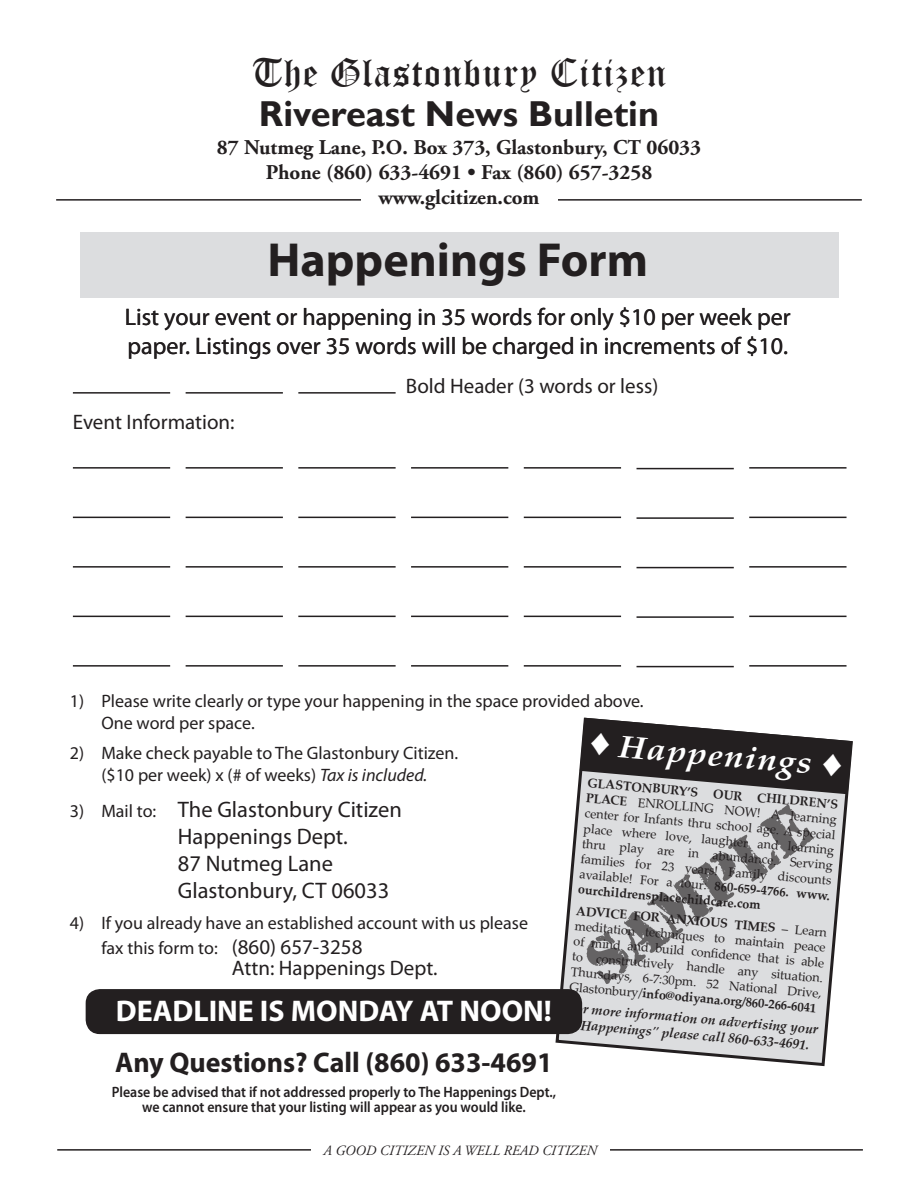
<style>
.page{position:relative;width:918px;height:1188px;background:#fff}
.page>*{position:absolute;margin:0;border:0;box-sizing:border-box;transform-origin:0 0}
.t1{font:66px "Rubber Stamp Let Plain";color:#231f20}
.t2{font:700 48px "Myriad Pro";color:#231f20}
.t3{font:39px "Old English Text";letter-spacing:.03em;color:#231f20}
.t4{font:700 36px "Gill Sans";color:#231f20}
.t5{font:italic 700 31.2px "Palatino Linotype";color:#fff;scale:1.1 1}
.t6{font:700 30px "Myriad Pro";color:#fff}
.t7{font:700 28.5px "Myriad Pro";color:#231f20}
.t8{font:24px/28.8px "Myriad Pro";color:#231f20}
.t9{font:22.5px/27px "Myriad Pro";color:#231f20}
.t10{font:700 21px/25.2px "Adobe Garamond";color:#231f20;text-align:center}
.t11{font:21px "Myriad Pro";color:#231f20}
.t12{font:18px/21.6px "Myriad Pro";color:#231f20}
.t13{font:600 15px/15.8px "Myriad Pro";color:#231f20;text-align:center;scale:.93 1}
.t14{font:italic 14.1px "Adobe Garamond";color:#231f20}
.t15{font:italic 700 13.5px/16.5px "Palatino Linotype";color:#231f20;text-align:center}
.t16{font:12.75px/15.3px "Palatino Linotype";color:#231f20}
.t17{font:700 12.75px/15.3px "Palatino Linotype";color:#231f20}
.s1{font-style:italic}
.s2{font-size:18px}
.s3{font-size:21px}
.s4{font-weight:400}
.s5{font-weight:700}
</style>
<div class="page">
<hr style="left:56px;top:199px;width:806px;height:2px;background:#231f20">
<div style="left:361px;top:192px;width:196px;height:18px;background:#fff"></div>
<hr style="left:57px;top:1149px;width:806px;height:2px;background:#231f20">
<div style="left:311px;top:1142px;width:298px;height:18px;background:#fff"></div>
<svg style="left:554px;top:717px;width:299px;height:350px"></svg>
<svg style="left:580px;top:718px;width:272px;height:76px"></svg>
<div style="left:86px;top:990px;width:495px;height:43px;background:#231f20;border-radius:14px"></div>
<div style="left:86px;top:989px;width:496px;height:45px;border:2px solid #231f20;border-radius:14px"></div>
<hr style="left:73px;top:467px;width:97px;height:2px;background:#231f20">
<hr style="left:186px;top:467px;width:97px;height:2px;background:#231f20">
<hr style="left:298px;top:467px;width:98px;height:2px;background:#231f20">
<hr style="left:411px;top:467px;width:97px;height:2px;background:#231f20">
<hr style="left:524px;top:467px;width:97px;height:2px;background:#231f20">
<hr style="left:637px;top:468px;width:97px;height:1px;background:#231f20">
<hr style="left:749px;top:467px;width:98px;height:2px;background:#231f20">
<hr style="left:73px;top:517px;width:97px;height:1px;background:#231f20">
<hr style="left:186px;top:517px;width:97px;height:1px;background:#231f20">
<hr style="left:298px;top:517px;width:98px;height:1px;background:#231f20">
<hr style="left:411px;top:517px;width:97px;height:1px;background:#231f20">
<hr style="left:524px;top:517px;width:97px;height:1px;background:#231f20">
<hr style="left:637px;top:517px;width:97px;height:2px;background:#231f20">
<hr style="left:749px;top:517px;width:98px;height:1px;background:#231f20">
<hr style="left:73px;top:566px;width:97px;height:2px;background:#231f20">
<hr style="left:186px;top:566px;width:97px;height:2px;background:#231f20">
<hr style="left:298px;top:566px;width:98px;height:2px;background:#231f20">
<hr style="left:411px;top:566px;width:97px;height:2px;background:#231f20">
<hr style="left:524px;top:566px;width:97px;height:2px;background:#231f20">
<hr style="left:637px;top:567px;width:97px;height:1px;background:#231f20">
<hr style="left:749px;top:566px;width:98px;height:2px;background:#231f20">
<hr style="left:73px;top:616px;width:97px;height:1px;background:#231f20">
<hr style="left:186px;top:616px;width:97px;height:1px;background:#231f20">
<hr style="left:298px;top:616px;width:98px;height:1px;background:#231f20">
<hr style="left:411px;top:616px;width:97px;height:1px;background:#231f20">
<hr style="left:524px;top:616px;width:97px;height:1px;background:#231f20">
<hr style="left:637px;top:616px;width:97px;height:2px;background:#231f20">
<hr style="left:749px;top:616px;width:98px;height:1px;background:#231f20">
<hr style="left:73px;top:665px;width:97px;height:2px;background:#231f20">
<hr style="left:186px;top:665px;width:97px;height:2px;background:#231f20">
<hr style="left:298px;top:665px;width:98px;height:2px;background:#231f20">
<hr style="left:411px;top:665px;width:97px;height:2px;background:#231f20">
<hr style="left:524px;top:665px;width:97px;height:2px;background:#231f20">
<hr style="left:637px;top:666px;width:97px;height:1px;background:#231f20">
<hr style="left:749px;top:665px;width:98px;height:2px;background:#231f20">
<hr style="left:73px;top:392px;width:97px;height:2px;background:#231f20">
<hr style="left:186px;top:392px;width:97px;height:2px;background:#231f20">
<hr style="left:298px;top:392px;width:98px;height:2px;background:#231f20">
<div style="left:80px;top:232px;width:759px;height:65px;background:#dcdddf"></div>
<h3 class="t3" style="left:252px;top:48px;width:416px">The Glastonbury Citizen</h3>
<h3 class="t4" style="left:259px;top:92px;width:402px">Rivereast News Bulletin</h3>
<h3 class="t10" style="left:217px;top:135px;width:486px">87 Nutmeg Lane, P.O. Box 373, Glastonbury, CT 06033<br>Phone (860) 633‑4691 • Fax (860) 657-3258 www.glcitizen.com</h3>
<h2 class="t2" style="left:268px;top:229px;width:382px">Happenings Form</h2>
<h3 class="t8" style="left:125px;top:303px;width:667px">List your event or happening in 35 words for only $10 per week per paper. Listings over 35 words will be charged in increments of $10.</h3>
<h3 class="t11" style="left:73px;top:409px;width:163px">Event Information:</h3>
<h3 class="t11" style="left:406px;top:373px;width:254px">Bold Header (3 words or less)</h3>
<h3 class="t12" style="left:101px;top:690px;width:544px;text-indent:-32px">1) Please write clearly or type your happening in the space provided above.<br>One word per space.</h3>
<h3 class="t12" style="left:70px;top:742px;width:390px;text-align:center">2) Make check payable to The Glastonbury Citizen. ($10 per week) x (# of weeks) <span class="s1">Tax is included.</span></h3>
<h3 class="t9" style="left:178px;top:796px;width:225px;text-indent:-108px"><span class="s2">3) Mail to:</span> The Glastonbury Citizen<br>Happenings Dept.<br>87 Nutmeg Lane<br>Glastonbury, CT 06033</h3>
<h3 class="t12" style="left:101px;top:910px;width:428px;line-height:25.2px;text-indent:-32px">4) If you already have an established account with us please fax this form to: <span class="s3">(860) 657-3258</span></h3>
<h3 class="t11" style="left:232px;top:955px;width:207px">Attn: Happenings Dept.</h3>
<h3 class="t5" style="left:592px;top:722px;width:232px;rotate:5deg">♦ Happenings ♦</h3>
<p class="t17" style="left:588px;top:774px;width:177px;rotate:5deg">Glastonbury’s<br>Plac e <span class="s4">enrolling now!</span></p>
<p class="t17" style="left:714px;top:785px;width:127px;rotate:5deg">Our Children’s</p>
<p class="t16" style="left:586px;top:805px;width:257px;rotate:5deg">center forInfants thru schoolage. A special</p>
<h1 class="t1" style="left:569px;top:938px;width:262px;rotate:-35deg">SAMPLE</h1>
<p class="t16" style="left:772px;top:806px;width:70px;rotate:5deg">A lea rni ng</p>
<p class="t16" style="left:584px;top:820px;width:256px;rotate:5deg">place where love, laughter and learning thru play are in abundance. Serving families for 23 years! Family discounts available! For a tour:</p>
<p class="t17" style="left:579px;top:881px;width:186px;rotate:5deg">ourc hi ldrensp lac ec hi ldc are. c om</p>
<p class="t17" style="left:715px;top:878px;width:117px;rotate:5deg">860-659-4766. www.</p>
<p class="t17" style="left:577px;top:902px;width:154px;rotate:5deg">Advic e for Anxious</p>
<p class="t16" style="left:735px;top:916px;width:98px;rotate:5deg"><span class="s5">Times</span> – Learn</p>
<p class="t16" style="left:574px;top:933px;width:253px;rotate:5deg">of mind and build confi dence that is able to constructively handle any situation.<br>Thursdays, 6-7:30pm. 52<br>Glastonbury/<span class="s5">info@odiyana.org/860-266-6041</span></p>
<p class="t16" style="left:576px;top:918px;width:255px;rotate:5deg">meditation techniques to maintain peace</p>
<p class="t16" style="left:730px;top:977px;width:94px;rotate:5deg">National Drive,</p>
<p class="t15" style="left:569px;top:999px;width:252px;rotate:5deg">For more information on advertising your "Happenings" please call 860-633-4691.</p>
<h3 class="t6" style="left:116px;top:991px;width:438px">DEADLINE IS MONDAY AT NOON!</h3>
<h3 class="t7" style="left:115px;top:1044px;width:439px">Any Questions? Call (860) 633-4691</h3>
<p class="t13" style="left:112px;top:1083px;width:479px">Please be advised that if not addressed properly to The Happenings Dept., we cannot ensure that your listing will appear as you would like.</p>
<p class="t14" style="left:323px;top:1143px;width:275px">A GOOD CITIZEN IS A WELL READ CITIZEN</p>
</div>
